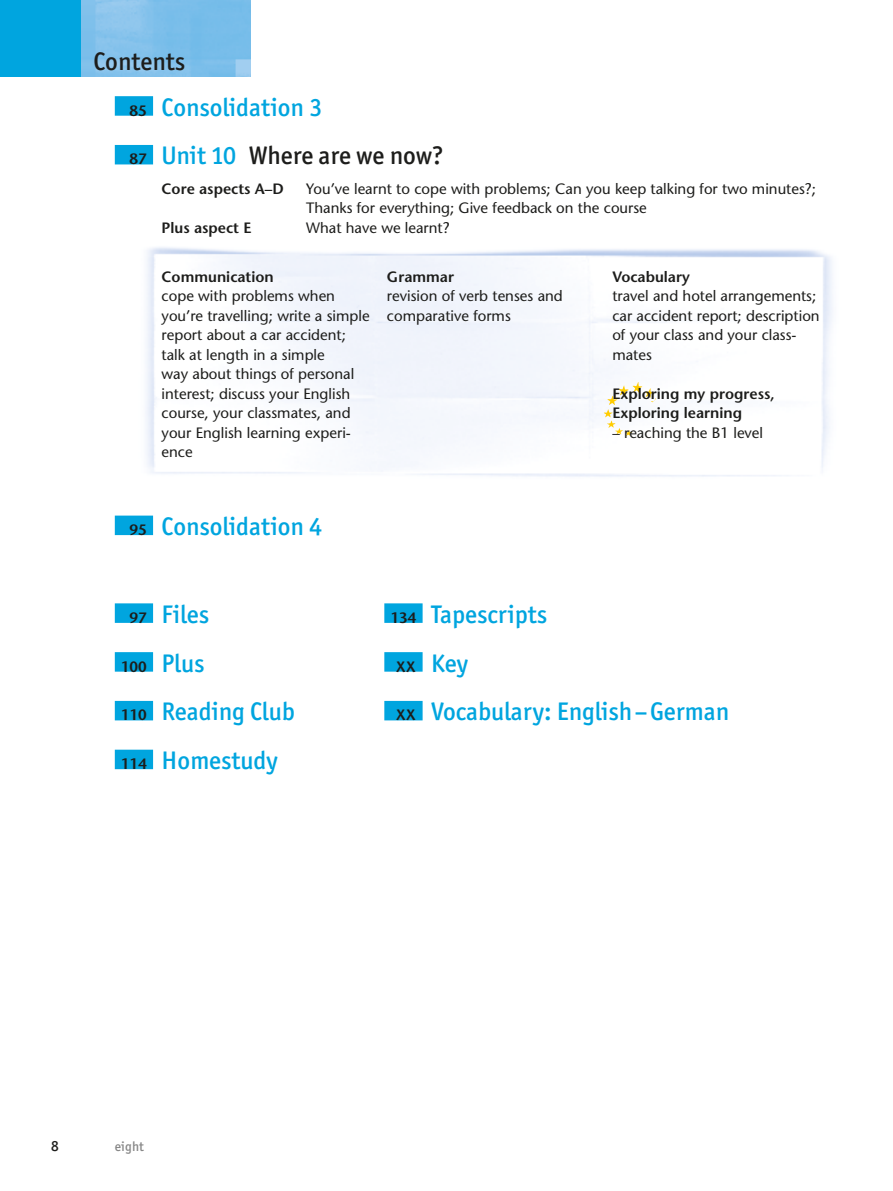
<style>
.page{position:relative;width:893px;height:1191px;background:#fff}
.page>*{position:absolute;margin:0;border:0;box-sizing:border-box;transform-origin:0 0}
.INH_01_Ü1{font:500 25.5px "Officina San ITC";color:#00a5df}
.INH_01_Ü1-2{font:500 25.5px "Officina San ITC";color:#1d1d1b}
.INH_04_CGV_Ü____Te{font:15px/19.5px "Stone Sans";color:#1d1d1b}
.INH_02_Aspects{font:15px/19.5px "Stone Sans";color:#1d1d1b}
.INH_04_CGV_Ü____Te-2{font:600 15px/19.5px "Stone Sans";color:#1d1d1b}
.INH_03_CGV_Ü{font:600 15px "Stone Sans";color:#1d1d1b}
.INH_02_Aspects-2{font:600 15px "Stone Sans";color:#1d1d1b}
.Pagina{font:500 15px "Officina San ITC";color:#1d1d1b}
.Pagina-2{font:500 13.5px "Officina San ITC";letter-spacing:.01em;color:#878787}
.s1{font-family:"Stone Sans";font-weight:600;font-size:15px;color:#1d1d1b}
.s2{font-family:"Stone Sans";font-weight:600;font-size:15px}
.s3{color:#00a5df}
</style>
<div class="page">
<img style="left:604px;top:379px;width:57px;height:57px">
<div style="left:0;top:0;width:81px;height:77px;background:#00a5df"></div>
<div style="left:115px;top:145px;width:38px;height:19px;background:#00a5df"></div>
<div style="left:115px;top:515px;width:38px;height:20px;background:#00a5df"></div>
<div style="left:115px;top:603px;width:38px;height:20px;background:#00a5df"></div>
<div style="left:115px;top:652px;width:38px;height:19px;background:#00a5df"></div>
<div style="left:115px;top:701px;width:38px;height:19px;background:#00a5df"></div>
<div style="left:115px;top:749px;width:38px;height:20px;background:#00a5df"></div>
<div style="left:384px;top:603px;width:39px;height:20px;background:#00a5df"></div>
<div style="left:384px;top:652px;width:39px;height:19px;background:#00a5df"></div>
<div style="left:384px;top:701px;width:39px;height:19px;background:#00a5df"></div>
<div style="left:115px;top:96px;width:38px;height:20px;background:#00a5df"></div>
<h1 class="INH_01_Ü1-2" style="left:94px;top:47px;width:93px">Contents</h1>
<p class="INH_01_Ü1" style="left:129px;top:92px;width:194px"><span class="s1">85</span> Consolidation 3</p>
<p class="INH_01_Ü1-2" style="left:129px;top:141px;width:316px"><span class="s2">87</span> <span class="s3">Unit 10</span> Where are we now?</p>
<p class="INH_02_Aspects-2" style="left:162px;top:179px;width:124px">Core aspects A–D</p>
<p class="INH_02_Aspects" style="left:306px;top:179px;width:511px">You’ve learnt to cope with problems; Can you keep talking for two minutes?;<br>Thanks for everything; Give feedback on the course</p>
<p class="INH_02_Aspects-2" style="left:162px;top:218px;width:91px">Plus aspect E</p>
<p class="INH_02_Aspects" style="left:306px;top:218px;width:145px">What have we learnt?</p>
<p class="INH_03_CGV_Ü" style="left:162px;top:267px;width:114px">Communication</p>
<p class="INH_04_CGV_Ü____Te" style="left:162px;top:286px;width:210px">cope with problems when you’re travelling; write a simple report about a car accident; talk at length in a simple<br>way about things of personal interest; discuss your English course, your classmates, and your English learning experi&shy;ence</p>
<p class="INH_03_CGV_Ü" style="left:387px;top:267px;width:69px">Grammar</p>
<p class="INH_04_CGV_Ü____Te" style="left:387px;top:286px;width:177px">revision of verb tenses and comparative forms</p>
<p class="INH_01_Ü1" style="left:129px;top:511px;width:194px"><span class="s1">95</span> Consolidation 4</p>
<p class="INH_03_CGV_Ü" style="left:612px;top:267px;width:79px">Vocabulary</p>
<p class="INH_04_CGV_Ü____Te" style="left:612px;top:286px;width:209px">travel and hotel arrangements; car accident report; description of your class and your class&shy;mates</p>
<p class="INH_04_CGV_Ü____Te-2" style="left:612px;top:383px;width:164px">Exploring my progress,<br>Exploring learning</p>
<p class="INH_04_CGV_Ü____Te" style="left:612px;top:422px;width:152px">– reaching the B1 level</p>
<p class="INH_01_Ü1" style="left:129px;top:599px;width:81px"><span class="s1">97</span> Files</p>
<p class="INH_01_Ü1" style="left:121px;top:648px;width:85px"><span class="s1">100</span> Plus</p>
<p class="INH_01_Ü1" style="left:121px;top:697px;width:175px"><span class="s1">110</span> Reading Club</p>
<p class="INH_01_Ü1" style="left:121px;top:745px;width:158px"><span class="s1">114</span> Homestudy</p>
<p class="INH_01_Ü1" style="left:390px;top:599px;width:158px"><span class="s1">134</span> Tapescripts</p>
<p class="INH_01_Ü1" style="left:396px;top:648px;width:74px"><span class="s1">XX</span> Key</p>
<p class="INH_01_Ü1" style="left:396px;top:697px;width:335px"><span class="s1">XX</span> Vocabulary: English–German</p>
<p class="Pagina" style="left:51px;top:1137px;width:9px">8</p>
<p class="Pagina-2" style="left:115px;top:1138px;width:31px">eight</p>
</div>
